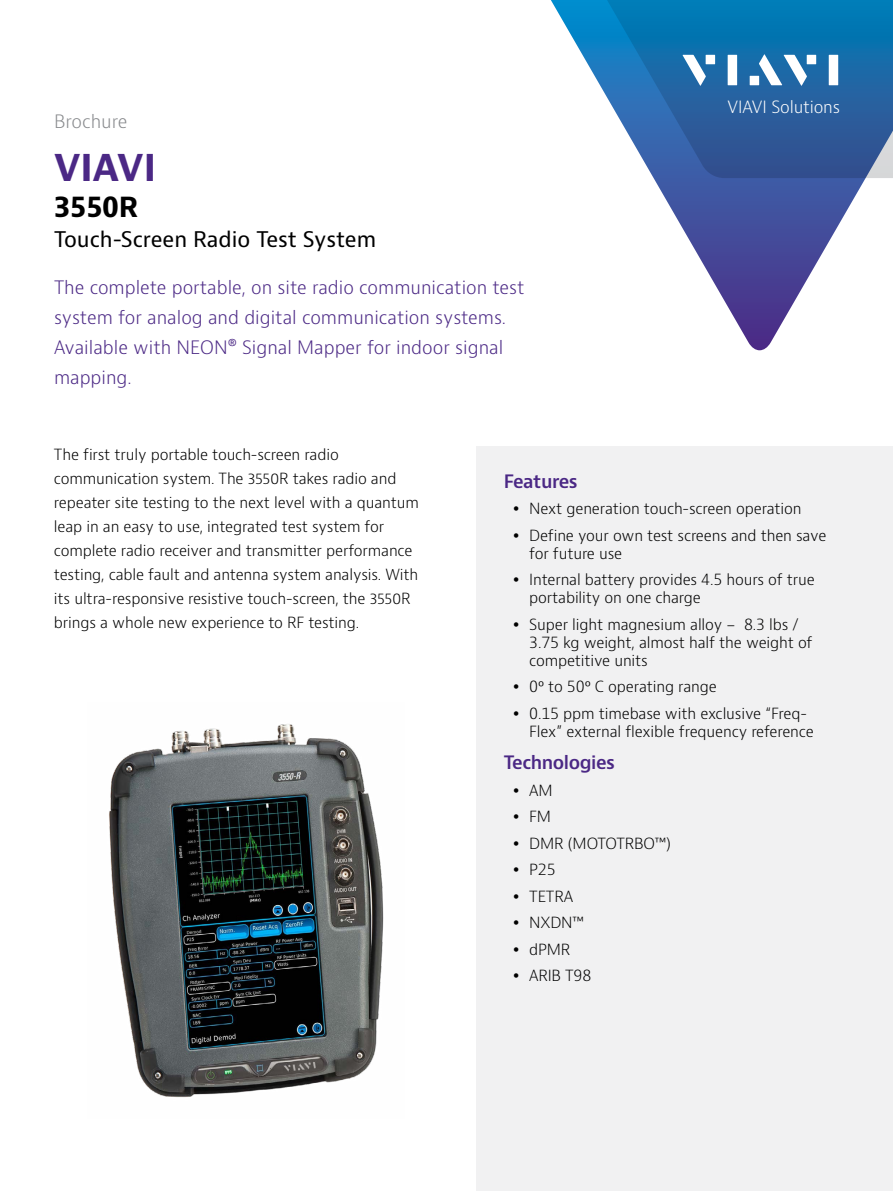
<style>
.page{position:relative;width:893px;height:1191px;background:#fff}
.page>*{position:absolute;margin:0;border:0;box-sizing:border-box;transform-origin:0 0}
.t1{font:700 36px "Bernino Sans";color:#4b2885}
.t2{font:700 27px "Bernino Sans";color:#000}
.t3{font:21px "Bernino Sans";color:#000}
.t4{font:300 18px/30px "Bernino Sans";color:#4b2885}
.t5{font:600 18px "Bernino Sans";letter-spacing:-.025em;color:#4b2885}
.t6{font:300 18px "Bernino Sans";color:#888a8d}
.t7{font:300 16.5px "Bernino Sans";letter-spacing:-.01em;color:#fff}
.t8{font:300 15px/26.5px "Bernino Sans";letter-spacing:-.01em;color:#000}
</style>
<div class="page">
<svg style="left:653px;top:178px;width:213px;height:172px"></svg>
<svg style="left:551px;top:0;width:342px;height:178px"></svg>
<svg style="left:682px;top:55px;width:24px;height:31px"></svg>
<div style="left:706px;top:55px;width:9px;height:9px;background:#fff"></div>
<div style="left:728px;top:55px;width:9px;height:30px;background:#fff"></div>
<div style="left:807px;top:55px;width:9px;height:9px;background:#fff"></div>
<div style="left:829px;top:55px;width:9px;height:30px;background:#fff"></div>
<svg style="left:759px;top:54px;width:48px;height:32px"></svg>
<div style="left:750px;top:76px;width:9px;height:9px;background:#fff"></div>
<div style="left:477px;top:446px;width:416px;height:745px;background:#f1f1f2"></div>
<img style="left:109px;top:724px;width:275px;height:374px">
<p class="t6" style="left:54px;top:110px;width:75px">Brochure</p>
<h1 class="t1" style="left:54px;top:145px;width:104px">VIAVI</h1>
<h2 class="t2" style="left:54px;top:190px;width:86px">3550R</h2>
<h3 class="t3" style="left:54px;top:226px;width:324px">Touch-Screen Radio Test System</h3>
<p class="t4" style="left:54px;top:273px;width:472px">The complete portable, on site radio communication test system for analog and digital communication systems.<br>Available with NEON® Signal Mapper for indoor signal mapping.</p>
<p class="t7" style="left:728px;top:96px;width:114px">VIAVI Solutions</p>
<p class="t8" style="left:54px;top:442px;width:366px;line-height:24px">The first truly portable touch-screen radio communication system. The 3550R takes radio and repeater site testing to the next level with a quantum leap in an easy to use, integrated test system for complete radio receiver and transmitter performance testing, cable fault and antenna system analysis. With its ultra-responsive resistive touch-screen, the 3550R brings a whole new experience to RF testing.</p>
<p class="t5" style="left:504px;top:469px;width:75px">Features</p>
<p class="t8" style="left:529px;top:496px;width:299px">Next generation touch-screen operation<br>Define your own test screens and then save</p>
<p class="t8" style="left:529px;top:540px;width:287px">for future use<br>Internal battery provides 4.5 hours of true</p>
<p class="t8" style="left:529px;top:585px;width:271px">portability on one charge<br>Super light magnesium alloy - 8.3 lbs /</p>
<p class="t8" style="left:529px;top:633px;width:285px;line-height:18px">3.75 kg weight, almost half the weight of competitive units</p>
<p class="t8" style="left:529px;top:674px;width:279px">0o to 50o C operating range<br>0.15 ppm timebase with exclusive “Freq-</p>
<p class="t8" style="left:529px;top:718px;width:286px">Flex” external flexible frequency reference</p>
<p class="t5" style="left:504px;top:751px;width:113px">Technologies</p>
<p class="t8" style="left:529px;top:777px;width:143px">AM<br>FM<br>DMR (MOTOTRBO™)<br>P25<br>TETRA<br>NXDN™<br>dPMR<br>ARIB T98</p>
</div>
